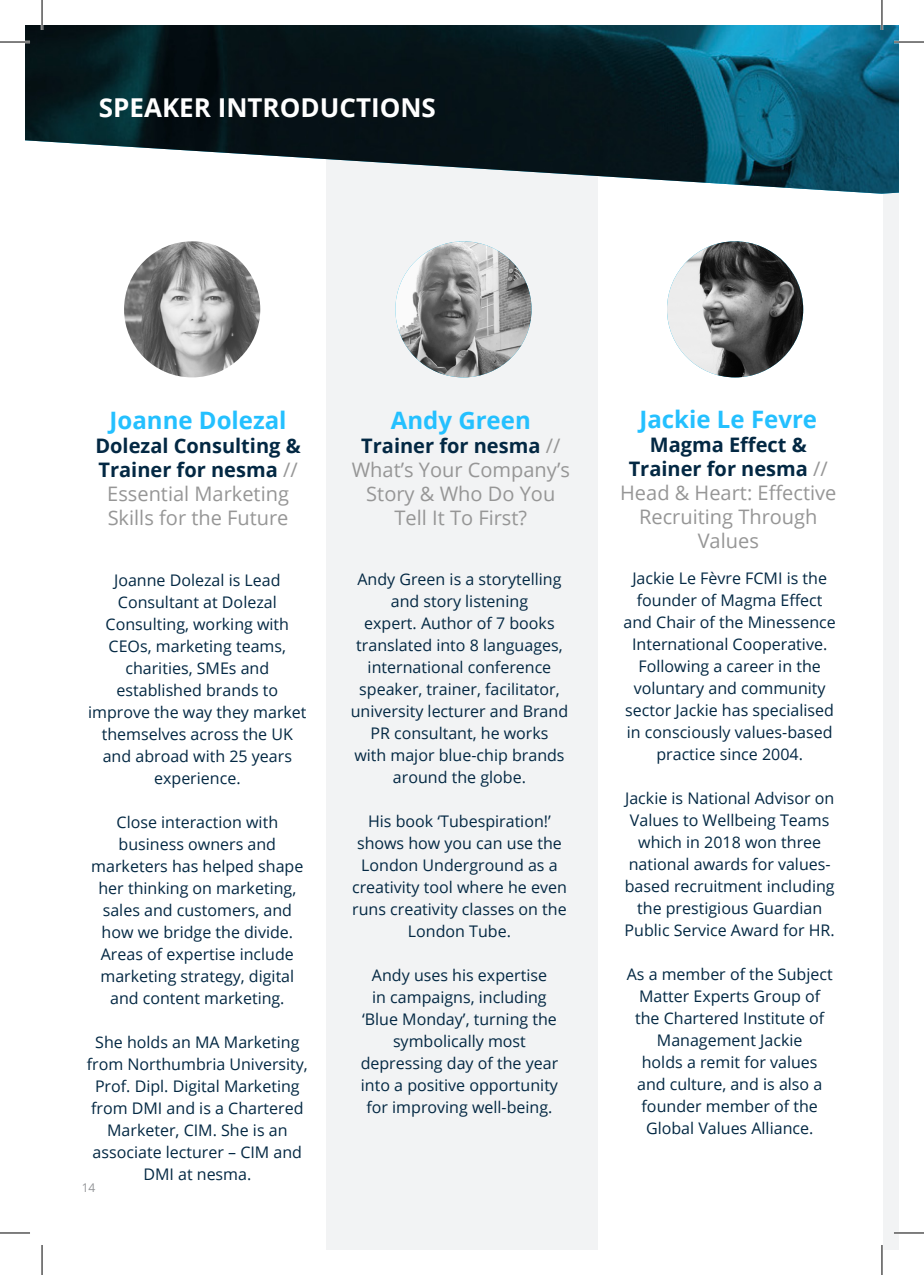
<style>
.page{position:relative;width:924px;height:1275px;background:#fff}
.page>*{position:absolute;margin:0;border:0;box-sizing:border-box;transform-origin:0 0}
.t1{font:700 26px "Open Sans";color:#fff}
.t2{font:700 24px "Open Sans";color:#24c0ff}
.t3{font:20px/24px "Open Sans";color:#969696;text-align:center}
.t4{font:16px/22px "Open Sans";color:#032843;text-align:center}
.t5{font:12px "Open Sans";color:#939598}
.s1{font-weight:700;color:#032843}
</style>
<div class="page">
<div style="left:882px;top:161px;width:16px;height:1089px;background:#f2f3f4"></div>
<img style="left:666px;top:241px;width:136px;height:136px;border-radius:68px">
<div style="left:326px;top:149px;width:271px;height:1101px;background:#f2f3f4"></div>
<img style="left:25px;top:25px;width:873px;height:169px">
<img style="left:124px;top:241px;width:136px;height:136px;border-radius:68px">
<img style="left:395px;top:241px;width:136px;height:136px;border-radius:68px">
<hr style="left:0;top:41px;width:30px;height:2px;background:#fff">
<hr style="left:893px;top:41px;width:30px;height:2px;background:#fff">
<hr style="left:893px;top:1231px;width:30px;height:3px;background:#fff">
<hr style="left:41px;top:0;width:2px;height:30px;background:#fff">
<hr style="left:880px;top:0;width:2px;height:30px;background:#fff">
<hr style="left:0;top:42px;width:30px;height:1px;background:#000">
<hr style="left:893px;top:42px;width:30px;height:1px;background:#000">
<hr style="left:0;top:1232px;width:30px;height:1px;background:#000">
<hr style="left:893px;top:1232px;width:30px;height:1px;background:#000">
<hr style="left:42px;top:0;width:1px;height:30px;background:#000">
<hr style="left:42px;top:1245px;width:1px;height:30px;background:#000">
<hr style="left:881px;top:0;width:1px;height:30px;background:#000">
<hr style="left:881px;top:1245px;width:1px;height:30px;background:#000">
<h1 class="t1" style="left:99px;top:89px;width:31px">Spea</h1>
<h1 class="t1" style="left:162px;top:89px;width:83px">ker Introductions</h1>
<h2 class="t2" style="left:109px;top:403px;width:178px">Joanne Dolezal</h2>
<p class="t3" style="left:95px;top:433px;width:207px"><span class="s1">Dolezal Consulting &amp;<br>Trainer for nesma</span> //<br>Essential Marketing<br>Skills for the Future</p>
<p class="t4" style="left:88px;top:569px;width:220px">Joanne Dolezal is Lead<br>Consultant at Dolezal<br>Consulting, working with<br>CEOs, marketing teams, charities, SMEs and established brands to improve the way they market themselves across the UK and abroad with 25 years experience.</p>
<p class="t4" style="left:91px;top:811px;width:213px">Close interaction with business owners and marketers has helped shape her thinking on marketing, sales and customers, and how we bridge the divide.<br>Areas of expertise include marketing strategy, digital and content marketing.</p>
<p class="t4" style="left:87px;top:1031px;width:222px">She holds an MA Marketing from Northumbria University,<br>Prof. Dipl. Digital Marketing from DMI and is a Chartered<br>Marketer, CIM. She is an associate lecturer – CIM and<br>DMI at nesma.</p>
<p class="t5" style="left:82px;top:1179px;width:15px">14</p>
<h2 class="t2" style="left:390px;top:403px;width:141px">Andy Green</h2>
<p class="t3" style="left:351px;top:433px;width:220px"><span class="s1">Trainer for nesma</span> //<br>What’s Your Company’s<br>Story &amp; Who Do You<br>Tell It To First?</p>
<p class="t4" style="left:350px;top:567px;width:219px">Andy Green is a storytelling and story listening<br>expert. Author of 7 books translated into 8 languages, international conference speaker, trainer, facilitator, university lecturer and Brand<br>PR consultant, he works<br>with major blue-chip brands around the globe.</p>
<p class="t4" style="left:352px;top:809px;width:216px">His book ‘Tubespiration!’ shows how you can use the<br>London Underground as a creativity tool where he even runs creativity classes on the<br>London Tube.</p>
<p class="t4" style="left:360px;top:963px;width:199px">Andy uses his expertise<br>in campaigns, including ‘Blue Monday’, turning the symbolically most depressing day of the year into a positive opportunity for improving well-being.</p>
<h2 class="t2" style="left:639px;top:402px;width:179px">Jackie Le Fevre</h2>
<p class="t3" style="left:620px;top:432px;width:217px"><span class="s1">Magma Effect &amp;<br>Trainer for nesma</span> //<br>Head &amp; Heart: Effective<br>Recruiting Through<br>Values</p>
<p class="t4" style="left:623px;top:566px;width:214px">Jackie Le Fèvre FCMI is the founder of Magma Effect and Chair of the Minessence<br>International Cooperative.<br>Following a career in the voluntary and community sector Jackie has specialised in consciously values-based practice since 2004.</p>
<p class="t4" style="left:624px;top:786px;width:211px">Jackie is National Advisor on<br>Values to Wellbeing Teams which in 2018 won three national awards for values&shy;based recruitment including the prestigious Guardian<br>Public Service Award for HR.</p>
<p class="t4" style="left:626px;top:962px;width:207px">As a member of the Subject<br>Matter Experts Group of the Chartered Institute of<br>Management Jackie<br>holds a remit for values and culture, and is also a founder member of the<br>Global Values Alliance.</p>
</div>
